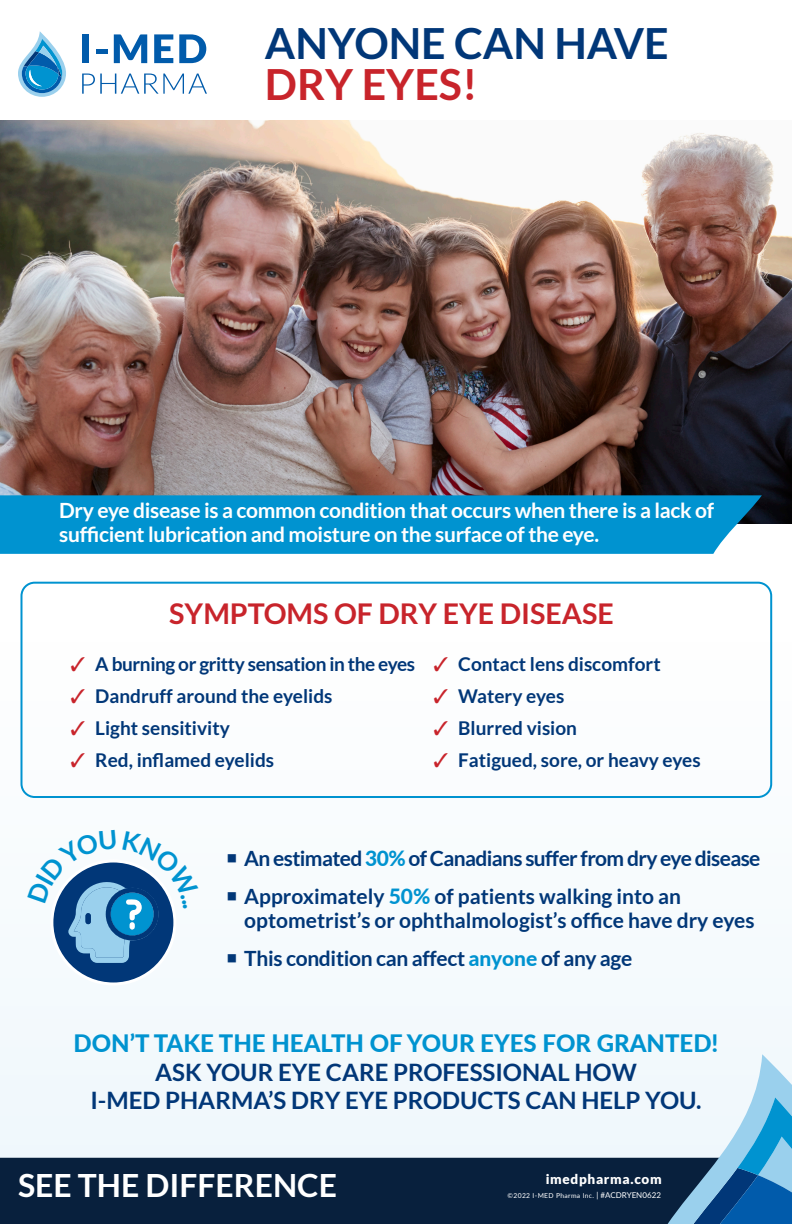
<style>
.page{position:relative;width:792px;height:1224px;background:#fff}
.page>*{position:absolute;margin:0;border:0;box-sizing:border-box;transform-origin:0 0}
.t1{font:700 43px/41px "Lato";color:#013778}
.t2{font:700 32px "Lato";color:#fff}
.t3{font:700 28.6px "Lato";color:#c8242b}
.t4{font:700 24px/28.8px "Lato";color:#013778;text-align:center}
.t5{font:700 21px/24px "Lato";letter-spacing:-.015em;color:#013778}
.t6{font:700 21px/24px "Lato";letter-spacing:-.015em;color:#fff}
.t7{font:700 19px "Lato";color:#013778}
.t8{font:700 19px "Lato";letter-spacing:-.02em;color:#013778}
.t9{font:900 13.5px "Lato";letter-spacing:.05em;color:#fff}
.t10{font:6.8px "Lato";letter-spacing:.05em;color:#fff}
.s1{color:#c8242b}
.s2{font-weight:800;color:#0093d0}
.s3{font-size:8px}
</style>
<div class="page">
<div style="left:0;top:642px;width:792px;height:582px;background:#f7fbfd"></div>
<img style="left:0;top:120px;width:792px;height:403px">
<div style="left:0;top:1158px;width:662px;height:66px;background:#08203d"></div>
<svg style="left:0;top:495px;width:780px;height:59px;background:#0a94cd"></svg>
<svg style="left:662px;top:1054px;width:130px;height:170px"></svg>
<div style="left:20px;top:582px;width:752px;height:216px;border:2px solid #0093d0;border-radius:13px"></div>
<div style="left:52px;top:861px;width:123px;height:123px;background:#013778;border-radius:50%"></div>
<div style="left:82px;top:34px;width:7px;height:29px;background:#015bab"></div>
<div style="left:96px;top:49px;width:11px;height:5px;background:#015bab"></div>
<svg style="left:114px;top:34px;width:33px;height:29px"></svg>
<svg style="left:154px;top:34px;width:19px;height:29px"></svg>
<svg style="left:179px;top:34px;width:27px;height:29px"></svg>
<svg style="left:82px;top:74px;width:125px;height:20px"></svg>
<svg style="left:18px;top:31px;width:48px;height:66px"></svg>
<svg style="left:52px;top:861px;width:123px;height:102px"></svg>
<p class="t1" style="left:265px;top:22px;width:405px">ANYONE CAN HAVE<br><span class="s1">DRY EYES!</span></p>
<p class="t6" style="left:59px;top:499px;width:657px">Dry eye disease is a common condition that occurs when there is a lack of sufficient lubrication and moisture on the surface of the eye.</p>
<p class="t3" style="left:169px;top:597px;width:446px">SYMPTOMS OF DRY EYE DISEASE</p>
<p class="t8" style="left:71px;top:653px;width:346px"><span class="s1">✓</span> A burning or gritty sensation in the eyes</p>
<p class="t7" style="left:71px;top:685px;width:263px"><span class="s1">✓</span> Dandruff around the eyelids</p>
<p class="t7" style="left:71px;top:717px;width:161px"><span class="s1">✓</span> Light sensitivity</p>
<p class="t7" style="left:71px;top:749px;width:205px"><span class="s1">✓</span> Red, inflamed eyelids</p>
<p class="t7" style="left:434px;top:653px;width:229px"><span class="s1">✓</span> Contact lens discomfort</p>
<p class="t7" style="left:434px;top:685px;width:132px"><span class="s1">✓</span> Watery eyes</p>
<p class="t7" style="left:434px;top:717px;width:145px"><span class="s1">✓</span> Blurred vision</p>
<p class="t7" style="left:434px;top:749px;width:269px"><span class="s1">✓</span> Fatigued, sore, or heavy eyes</p>
<p class="t5" style="left:244px;top:846px;width:518px">An estimated <span class="s2">30%</span> of Canadians suffer from dry eye disease</p>
<p class="t5" style="left:244px;top:884px;width:512px">Approximately <span class="s2">50%</span> of patients walking into an optometrist’s or ophthalmologist’s office have dry eyes</p>
<p class="t5" style="left:244px;top:946px;width:390px">This condition can affect <span class="s2">anyone</span> of any age</p>
<p class="t4" style="left:73px;top:1028px;width:647px"><span class="s2">DON’T TAKE THE HEALTH OF YOUR EYES FOR GRANTED!<br></span>ASK YOUR EYE CARE PROFESSIONAL HOW<br>I-MED PHARMA’S DRY EYE PRODUCTS CAN HELP YOU.</p>
<p class="t2" style="left:18px;top:1167px;width:321px">SEE THE DIFFERENCE</p>
<p class="t9" style="left:546px;top:1171px;width:118px">imedpharma.com</p>
<p class="t10" style="left:508px;top:1191px;width:155px">©2022 I-MED Pharma Inc. <span class="s3">| #ACDRYEN0622</span></p>
</div>
